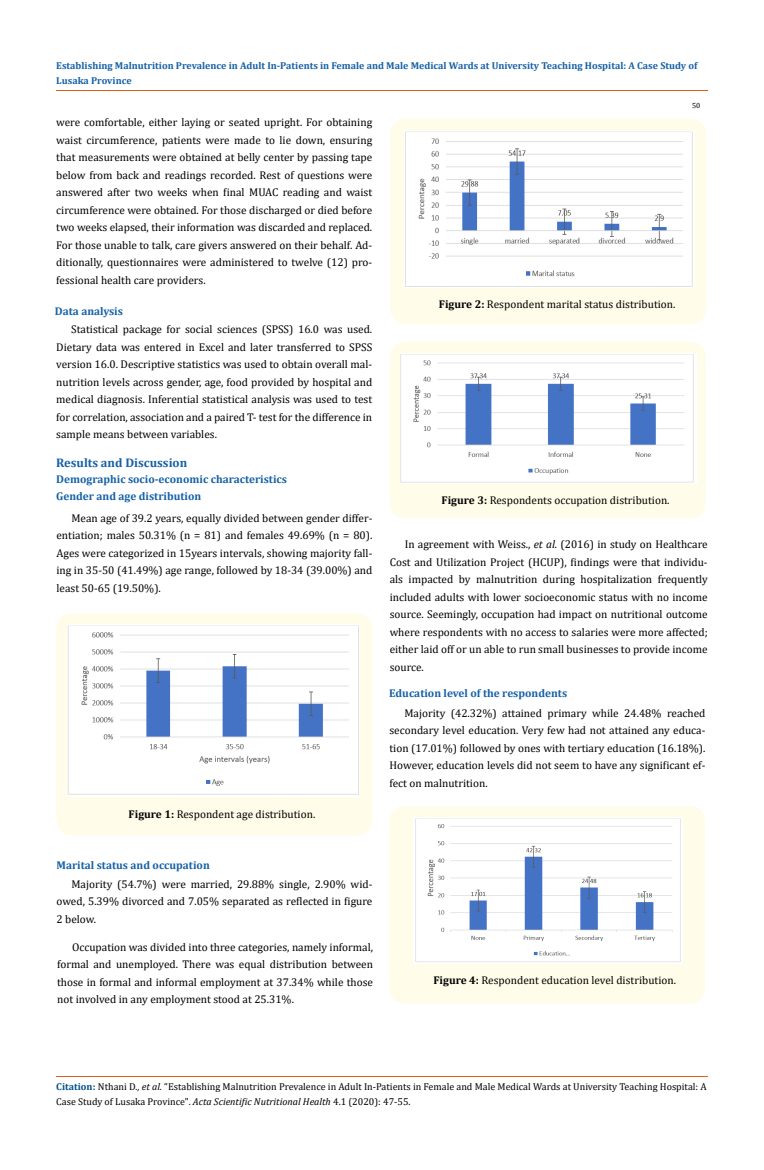
<style>
.page{position:relative;width:764px;height:1170px;background:#fff}
.page>*{position:absolute;margin:0;border:0;box-sizing:border-box;transform-origin:0 0}
.t1{font:700 12.5px "Cambria";color:#1560a6}
.t2{font:11.25px/17.5px "Cambria";color:#000;text-align:justify}
.t3{font:700 11.25px/16.9px "Cambria";color:#1560a6}
.t4{font:10px/15px "Cambria";color:#000}
.t5{font:700 10px/15px "Cambria";color:#1560a6}
.t6{font:7.5px "Cambria";color:#000}
.s1{font-weight:700}
.s2{font-style:italic}
.s3{font-weight:700;color:#035089}
</style>
<div class="page">
<hr style="left:56px;top:91px;width:651px;height:1px;background:#e05d1a">
<div style="left:56px;top:613px;width:316px;height:222px;background:#fffde9;border-radius:15px"></div>
<img style="left:68px;top:625px;width:292px;height:171px">
<div style="left:390px;top:119px;width:316px;height:205px;background:#fffde9;border-radius:15px"></div>
<img style="left:404px;top:131px;width:291px;height:157px">
<div style="left:390px;top:342px;width:315px;height:176px;background:#fffde9;border-radius:15px"></div>
<img style="left:401px;top:353px;width:296px;height:131px">
<div style="left:389px;top:806px;width:316px;height:197px;background:#fffde9;border-radius:15px"></div>
<img style="left:414px;top:817px;width:269px;height:147px">
<hr style="left:56px;top:1077px;width:651px;height:1px;background:#e05d1a">
<p class="t5" style="left:56px;top:58px;width:642px">Establishing Malnutrition Prevalence in Adult In-Patients in Female and Male Medical Wards at University Teaching Hospital: A Case Study of<br>Lusaka Province</p>
<p class="t2" style="left:56px;top:114px;width:317px">were comfortable, either laying or seated upright. For obtaining waist circumference, patients were made to lie down, ensuring that measurements were obtained at belly center by passing tape below from back and readings recorded. Rest of questions were answered after two weeks when final MUAC reading and waist circumference were obtained. For those discharged or died before two weeks elapsed, their information was discarded and replaced.<br>For those unable to talk, care givers answered on their behalf. Ad&shy;ditionally, questionnaires were administered to twelve (12) pro&shy;fessional health care providers.</p>
<p class="t2" style="left:56px;top:320px;width:317px;text-indent:15px">Statistical package for social sciences (SPSS) 16.0 was used.<br>Dietary data was entered in Excel and later transferred to SPSS version 16.0. Descriptive statistics was used to obtain overall mal&shy;nutrition levels across gender, age, food provided by hospital and medical diagnosis. Inferential statistical analysis was used to test for correlation, association and a paired T- test for the difference in sample means between variables.</p>
<p class="t3" style="left:55px;top:303px;width:70px">Data analysis</p>
<p class="t1" style="left:56px;top:454px;width:133px">Results and Discussion</p>
<p class="t3" style="left:56px;top:470px;width:232px">Demographic socio-economic characteristics<br>Gender and age distribution</p>
<p class="t2" style="left:56px;top:509px;width:317px;text-indent:15px">Mean age of 39.2 years, equally divided between gender differ&shy;entiation; males 50.31% (n = 81) and females 49.69% (n = 80).<br>Ages were categorized in 15years intervals, showing majority fall&shy;ing in 35-50 (41.49%) age range, followed by 18-34 (39.00%) and least 50-65 (19.50%).</p>
<p class="t2" style="left:129px;top:805px;width:188px"><span class="s1">Figure 1:</span> Respondent age distribution.</p>
<p class="t3" style="left:56px;top:856px;width:155px">Marital status and occupation</p>
<p class="t2" style="left:56px;top:875px;width:317px;text-indent:15px">Majority (54.7%) were married, 29.88% single, 2.90% wid&shy;owed, 5.39% divorced and 7.05% separated as reflected in figure 2 below.</p>
<p class="t2" style="left:57px;top:938px;width:317px;text-indent:15px">Occupation was divided into three categories, namely informal, formal and unemployed. There was equal distribution between those in formal and informal employment at 37.34% while those not involved in any employment stood at 25.31%.</p>
<p class="t6" style="left:692px;top:101px;width:10px">50</p>
<p class="t2" style="left:439px;top:295px;width:238px"><span class="s1">Figure 2:</span> Respondent marital status distribution.</p>
<p class="t2" style="left:441px;top:491px;width:229px"><span class="s1">Figure 3:</span> Respondents occupation distribution.</p>
<p class="t2" style="left:390px;top:535px;width:319px;text-indent:15px">In agreement with Weiss., <span class="s2">et al.</span> (2016) in study on Healthcare Cost and Utilization Project (HCUP), findings were that individu&shy;als impacted by malnutrition during hospitalization frequently included adults with lower socioeconomic status with no income source. Seemingly, occupation had impact on nutritional outcome where respondents with no access to salaries were more affected; either laid off or un able to run small businesses to provide income source.</p>
<p class="t2" style="left:389px;top:704px;width:317px;text-indent:15px">Majority (42.32%) attained primary while 24.48% reached secondary level education. Very few had not attained any educa&shy;tion (17.01%) followed by ones with tertiary education (16.18%).<br>However, education levels did not seem to have any significant ef&shy;fect on malnutrition.</p>
<p class="t3" style="left:389px;top:685px;width:179px">Education level of the respondents</p>
<p class="t2" style="left:433px;top:971px;width:244px"><span class="s1">Figure 4:</span> Respondent education level distribution.</p>
<p class="t4" style="left:56px;top:1079px;width:652px"><span class="s3">Citation:</span> Nthani D<span class="s2">., et al.</span> “Establishing Malnutrition Prevalence in Adult In-Patients in Female and Male Medical Wards at University Teaching Hospital: A<br>Case Study of Lusaka Province". <span class="s2">Acta Scientific Nutritional Health</span> 4.1 (2020): 47-55.</p>
</div>
